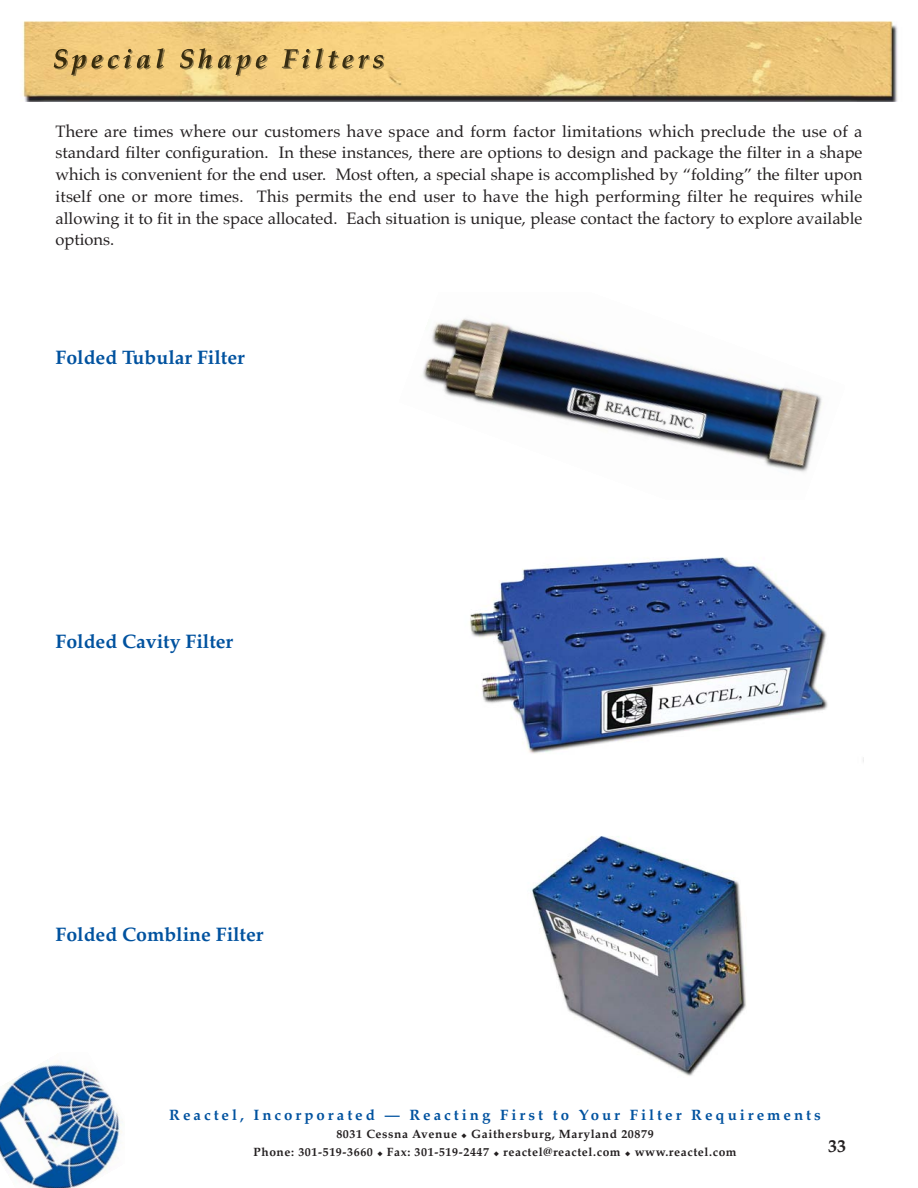
<style>
.page{position:relative;width:918px;height:1188px;background:#fff}
.page>*{position:absolute;margin:0;border:0;box-sizing:border-box;transform-origin:0 0}
.t1{font:700 19.5px "Palatino";color:#00529f}
.t2{font:700 18px "Palatino";color:#231f20}
.t3{font:16.5px/21.8px "Palatino";color:#231f20;text-align:justify}
.t4{font:700 15px "Palatino";letter-spacing:.2em;color:#00529f}
.t5{font:700 12px/18px "Palatino";letter-spacing:.05em;color:#231f20;text-align:center}
</style>
<div class="page">
<img style="left:1px;top:1061px;width:121px;height:127px">
<img style="left:22px;top:21px;width:876px;height:81px">
<img style="left:53px;top:48px;width:105px;height:1px">
<svg style="left:53px;top:49px;width:1px;height:20px"></svg>
<img style="left:55px;top:69px;width:78px;height:7px">
<img style="left:131px;top:50px;width:2px;height:18px">
<img style="left:54px;top:69px;width:77px;height:6px">
<img style="left:54px;top:68px;width:77px;height:1px">
<img style="left:54px;top:49px;width:77px;height:19px">
<img style="left:470px;top:557px;width:358px;height:197px">
<img style="left:531px;top:836px;width:215px;height:240px">
<img style="left:422px;top:318px;width:400px;height:154px">
<p class="t3" style="left:55px;top:122px;width:809px">There are times where our customers have space and form factor limitations which preclude the use of a standard filter configuration. In these instances, there are options to design and package the filter in a shape which is convenient for the end user. Most often, a special shape is accomplished by “folding” the filter upon itself one or more times. This permits the end user to have the high performing filter he requires while allowing it to fit in the space allocated. Each situation is unique, please contact the factory to explore available options.</p>
<p class="t1" style="left:55px;top:349px;width:191px">Folded Tubular Filter</p>
<p class="t1" style="left:55px;top:634px;width:179px">Folded Cavity Filter</p>
<p class="t1" style="left:55px;top:926px;width:209px">Folded Combline Filter</p>
<p class="t4" style="left:169px;top:1109px;width:653px">Reactel, Incorporated — Reacting First to Your Filter Requirements</p>
<p class="t5" style="left:253px;top:1127px;width:485px">8031 Cessna Avenue Gaithersburg, Maryland 20879<br>Phone: 301-519-3660 Fax: 301-519-2447 reactel@reactel.com www.reactel.com</p>
<p class="t2" style="left:828px;top:1139px;width:19px">33</p>
</div>
